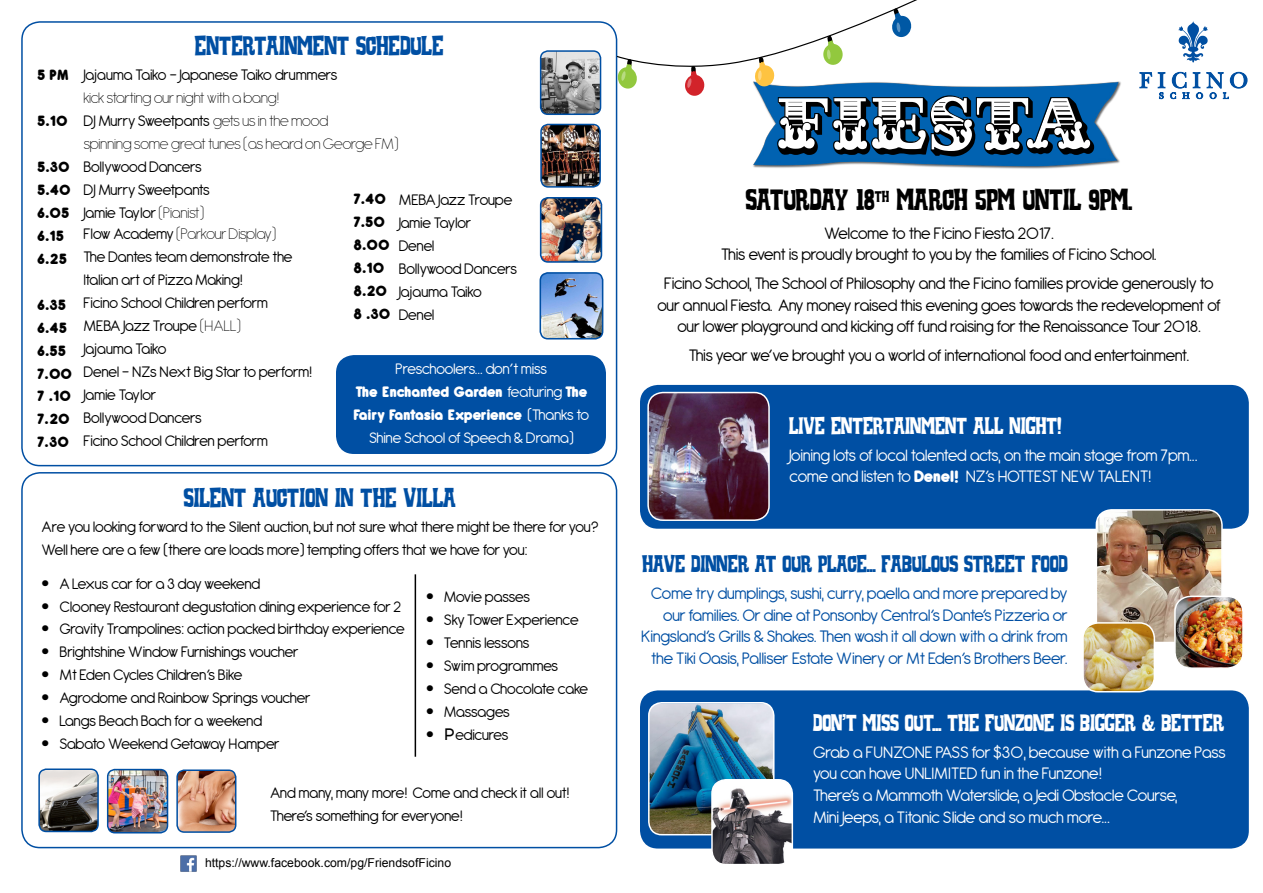
<style>
.page{position:relative;width:1263px;height:893px;background:#fff}
.page>*{position:absolute;margin:0;border:0;box-sizing:border-box;transform-origin:0 0}
.t1{font:101.1px "Cast Iron";color:#000;scale:.91 1}
.t2{font:67.8px "Cast Iron";color:#000;scale:.91 1}
.t3{font:48.75px "Whiskey Town Sober";color:#000}
.t4{font:32.55px "Whiskey Town Sober";color:#000}
.t5{font:28.5px "Whiskey Town Sober";color:#000}
.t6{font:25.5px "Whiskey Town Sober";color:#004fa3}
.t7{font:22.5px "Whiskey Town Sober";color:#fff}
.t8{font:22.5px "Whiskey Town Sober";color:#004fa3}
.t9{font:18.45px "Whiskey Town Sober";color:#000}
.t10{font:18px/21.6px "Antipasto";letter-spacing:-.04em;color:#000;text-align:center}
.t11{font:18px/21.6px "Antipasto";letter-spacing:-.04em;color:#fff}
.t12{font:18px/21.6px "Antipasto";letter-spacing:-.04em;color:#004fa3;text-align:right}
.t13{font:17.4px "Whiskey Town Sober";color:#000;scale:1.26 1}
.t14{font:16.5px/22.8px "Antipasto";letter-spacing:-.04em;color:#000}
.t15{font:16.5px/23px "Antipasto";letter-spacing:-.04em;color:#fff;text-align:center}
.t16{font:200 16.5px/23px "Antipasto";letter-spacing:-.04em;color:#000}
.t17{font:800 16.2px/23px "Antipasto";color:#000}
.t18{font:12.3px "Arial";color:#000}
.s1{font-weight:400}
.s2{font-weight:200}
.s3{font-weight:800}
.s4{font-family:"Young"}
.s5{font-size:36.15px}
.s6{font-size:54px}
.s7{font-family:"Helv Children"}
</style>
<div class="page">
<div style="left:640px;top:385px;width:609px;height:144px;background:#004fa3;border-radius:18px"></div>
<img style="left:649px;top:393px;width:119px;height:126px">
<div style="left:647px;top:392px;width:123px;height:129px;border:2px solid #fff;border-radius:15px"></div>
<img style="left:1098px;top:510px;width:122px;height:130px">
<div style="left:1095px;top:509px;width:128px;height:134px;border:2px solid #fff;border-radius:15px"></div>
<img style="left:1175px;top:596px;width:66px;height:70px">
<div style="left:1174px;top:596px;width:70px;height:73px;border:2px solid #fff;border-radius:16px"></div>
<div style="left:640px;top:690px;width:609px;height:158px;background:#004fa3;border-radius:18px"></div>
<img style="left:649px;top:703px;width:125px;height:132px">
<div style="left:648px;top:702px;width:126px;height:133px;border:2px solid #fff;border-radius:13px"></div>
<img style="left:712px;top:780px;width:80px;height:82px">
<div style="left:711px;top:779px;width:82px;height:86px;border:2px solid #fff;border-radius:14px"></div>
<img style="left:1083px;top:623px;width:71px;height:69px">
<div style="left:1082px;top:622px;width:73px;height:70px;border:2px solid #fff;border-radius:15px"></div>
<div style="left:21px;top:21px;width:596px;height:445px;border:2px solid #004fa3;border-radius:18px"></div>
<div style="left:21px;top:472px;width:596px;height:376px;border:2px solid #004fa3;border-radius:18px"></div>
<svg style="left:617px;top:0;width:630px;height:177px"></svg>
<img style="left:180px;top:855px;width:17px;height:17px">
<img style="left:40px;top:771px;width:58px;height:60px">
<div style="left:38px;top:768px;width:61px;height:64px;border:2px solid #004fa3;border-radius:7px"></div>
<img style="left:108px;top:770px;width:60px;height:63px">
<div style="left:107px;top:769px;width:61px;height:64px;border:2px solid #004fa3;border-radius:7px"></div>
<img style="left:179px;top:770px;width:57px;height:62px">
<div style="left:176px;top:769px;width:60px;height:64px;border:2px solid #004fa3;border-radius:7px"></div>
<hr style="left:415px;top:574px;width:1px;height:183px;background:#000">
<img style="left:542px;top:273px;width:61px;height:66px">
<div style="left:539px;top:272px;width:64px;height:67px;border:2px solid #004fa3;border-radius:8px"></div>
<img style="left:541px;top:124px;width:59px;height:61px">
<div style="left:540px;top:124px;width:61px;height:64px;border:2px solid #004fa3;border-radius:7px"></div>
<img style="left:541px;top:51px;width:59px;height:63px">
<div style="left:540px;top:50px;width:61px;height:65px;border:2px solid #004fa3;border-radius:7px"></div>
<div style="left:336px;top:355px;width:270px;height:99px;background:#004fa3;border-radius:18px"></div>
<img style="left:541px;top:198px;width:60px;height:63px">
<div style="left:540px;top:197px;width:62px;height:66px;border:2px solid #004fa3;border-radius:7px"></div>
<p class="t17" style="left:37px;top:63px;width:33px">5 PM</p>
<p class="t17" style="left:37px;top:109px;width:32px">5.10</p>
<p class="t17" style="left:37px;top:155px;width:35px">5.30<br>5.40<br>6.05<br>6.15<br>6.25</p>
<p class="t17" style="left:37px;top:293px;width:36px">6.35<br>6.45<br>6.55<br>7.00<br>7 .10<br>7.20<br>7.30</p>
<h3 class="t6" style="left:195px;top:36px;width:250px">ENTERTAINMENT SCHEDULE</h3>
<p class="t14" style="left:83px;top:64px;width:256px">Jajauma Taiko - Japanese Taiko drummers</p>
<p class="t16" style="left:83px;top:87px;width:317px">kick starting our night with a bang!<br><span class="s1">DJ Murry Sweetpants</span> gets us in the mood<br>spinning some great tunes (as heard on George FM)</p>
<p class="t14" style="left:83px;top:156px;width:230px">Bollywood Dancers<br>DJ Murry Sweetpants<br>Jamie Taylor <span class="s2">(Pianist)<br></span>Flow Academy <span class="s2">(Parkour Display)<br></span>The Dantes team demonstrate the<br>Italian art of Pizza Making!<br>Ficino School Children perform<br>MEBA Jazz Troupe <span class="s2">(HALL)<br></span>Jajauma Taiko<br>Denel - NZs Next Big Star to perform!<br>Jamie Taylor<br>Bollywood Dancers<br>Ficino School Children perform</p>
<p class="t17" style="left:353px;top:188px;width:38px">7.40<br>7.50<br>8.00<br>8.10<br>8.20<br>8 .30</p>
<p class="t14" style="left:399px;top:188px;width:120px">MEBA Jazz Troupe<br>Jamie Taylor<br>Denel<br>Bollywood Dancers<br>Jajauma Taiko<br>Denel</p>
<p class="t15" style="left:353px;top:358px;width:237px">Preschoolers... don’t miss<br><span class="s3">The Enchanted Garden</span> featuring <span class="s3">The Fairy Fantasia Experience</span> (Thanks to Shine School of Speech &amp; Drama)</p>
<h3 class="t6" style="left:184px;top:488px;width:274px">SILENT AUCTION IN THE VILLA</h3>
<p class="t14" style="left:42px;top:516px;width:558px">Are you looking forward to the Silent auction, but not sure what there might be there for you?<br>Well here are a few (there are loads more) tempting offers that we have for you:</p>
<p class="t14" style="left:42px;top:572px;width:220px"><span class="s4">•</span> A Lexus car for a 3 day weekend</p>
<p class="t14" style="left:42px;top:595px;width:361px"><span class="s4">•</span> Clooney Restaurant degustation dining experience for 2</p>
<p class="t14" style="left:42px;top:618px;width:365px"><span class="s4">•</span> Gravity Trampolines: action packed birthday experience</p>
<p class="t14" style="left:42px;top:641px;width:258px"><span class="s4">•</span> Brightshine Window Furnishings voucher</p>
<p class="t14" style="left:42px;top:664px;width:203px"><span class="s4">•</span> Mt Eden Cycles Children’s Bike</p>
<p class="t14" style="left:42px;top:687px;width:270px"><span class="s4">•</span> Agrodome and Rainbow Springs voucher</p>
<p class="t14" style="left:42px;top:710px;width:222px"><span class="s4">•</span> Langs Beach Bach for a weekend</p>
<p class="t14" style="left:42px;top:733px;width:240px"><span class="s4">•</span> Sabato Weekend Getaway Hamper</p>
<p class="t14" style="left:426px;top:586px;width:106px"><span class="s4">•</span> Movie passes</p>
<p class="t14" style="left:426px;top:609px;width:154px"><span class="s4">•</span> Sky Tower Experience</p>
<p class="t14" style="left:426px;top:632px;width:105px"><span class="s4">•</span> Tennis lessons</p>
<p class="t14" style="left:426px;top:655px;width:134px"><span class="s4">•</span> Swim programmes</p>
<p class="t14" style="left:426px;top:678px;width:164px"><span class="s4">•</span> Send a Chocolate cake</p>
<p class="t14" style="left:426px;top:701px;width:85px"><span class="s4">•</span> Massages</p>
<p class="t14" style="left:426px;top:724px;width:84px"><span class="s4">• P</span>edicures</p>
<p class="t14" style="left:270px;top:782px;width:300px">And many, many more! Come and check it all out!<br>There’s something for everyone!</p>
<p class="t18" style="left:205px;top:855px;width:248px">https://www.facebook.com/pg/FriendsofFicino</p>
<h2 class="t2" style="left:777px;top:95px;width:350px">FIESTA</h2>
<h3 class="t4" style="left:778px;top:180px;width:312px">SATURDAY <span class="s5">18</span> MARCH 2017</h3>
<h1 class="t1" style="left:691px;top:170px;width:522px">FIESTA</h1>
<h3 class="t3" style="left:692px;top:296px;width:465px">SATURDAY <span class="s6">18</span> MARCH 2017</h3>
<h3 class="t5" style="left:746px;top:188px;width:388px">SATURDAY 18<sup>TH</sup> MARCH 5PM UNTIL 9PM.</h3>
<p class="t10" style="left:721px;top:223px;width:437px">Welcome to the Ficino Fiesta 2017.<br>This event is proudly brought to you by the families of Ficino School.</p>
<p class="t10" style="left:657px;top:273px;width:565px">Ficino School, The School of Philosophy and the Ficino families provide generously to our annual Fiesta. Any money raised this evening goes towards the redevelopment of our lower playground and kicking off fund raising for the Renaissance Tour 2018.</p>
<p class="t10" style="left:689px;top:345px;width:502px">This year we’ve brought you a world of international food and entertainment.</p>
<p class="t13" style="left:918px;top:295px;width:18px">TH</p>
<p class="t9" style="left:642px;top:355px;width:566px">A WORLD OF INTERNATIONAL FOOD AND ENTERTAINMENT ON YOUR FAMILY<span class="s7">’</span>S DOORSTEP</p>
<h3 class="t7" style="left:789px;top:416px;width:274px">LIVE ENTERTAINMENT ALL NIGHT!</h3>
<p class="t11" style="left:789px;top:444px;width:410px">Joining lots of local talented acts, on the main stage from 7pm... come and listen to <span class="s3">Denel!</span> NZ’s HOTTEST NEW TALENT!</p>
<h3 class="t8" style="left:642px;top:555px;width:427px">HAVE DINNER AT OUR PLACE... FABULOUS STREET FOOD</h3>
<p class="t12" style="left:641px;top:583px;width:428px">Come try dumplings, sushi, curry, paella and more prepared by our families. Or dine at Ponsonby Central’s Dante’s Pizzeria or Kingsland’s Grills &amp; Shakes. Then wash it all down with a drink from the Tiki Oasis, Palliser Estate Winery or Mt Eden’s Brothers Beer.</p>
<h3 class="t7" style="left:813px;top:713px;width:412px">DON'T MISS OUT... THE FUNZONE IS BIGGER &amp; BETTER</h3>
<p class="t11" style="left:813px;top:742px;width:414px">Grab a FUNZONE PASS for $30, because with a Funzone Pass you can have UNLIMITED fun in the Funzone!<br>There’s a Mammoth Waterslide, a Jedi Obstacle Course,<br>Mini Jeeps, a Titanic Slide and so much more...</p>
</div>
